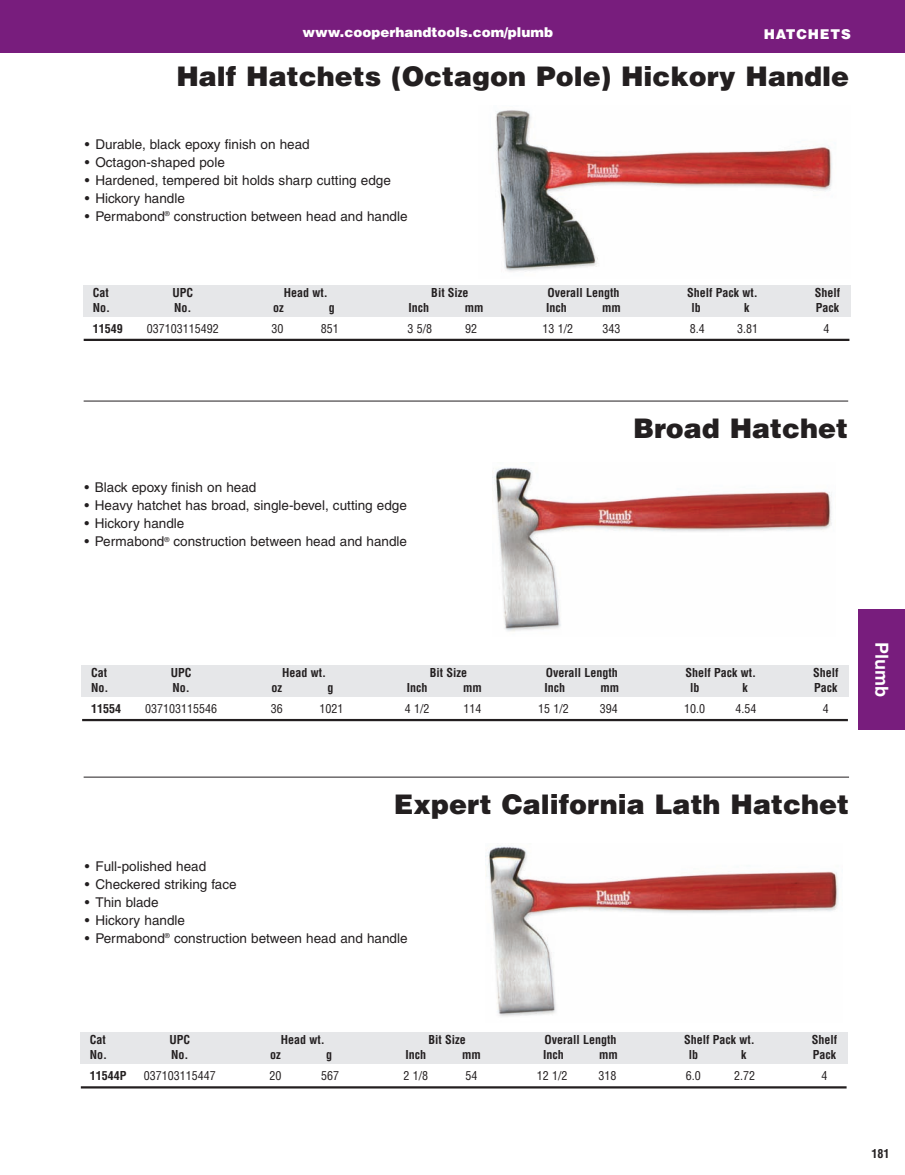
<style>
.page{position:relative;width:905px;height:1175px;background:#fff}
.page>*{position:absolute;margin:0;border:0;box-sizing:border-box;transform-origin:0 0}
.t1{font:900 27px "Helvetica";color:#231f20}
.t2{font:700 18px "Helvetica";color:#fff}
.t3{font:13.5px "Helvetica";color:#231f20}
.t4{font:900 13.5px "Helvetica";color:#fff}
.t5{font:900 13.5px "Helvetica";letter-spacing:.06em;color:#fff}
.t6{font:700 condensed 12px "Helvetica";color:#231f20}
.t7{font:condensed 12px "Helvetica";color:#231f20}
</style>
<div class="page">
<div style="left:0;top:0;width:904px;height:53px;background:#781d7d"></div>
<div style="left:858px;top:609px;width:46px;height:120px;background:#781d7d"></div>
<img style="left:496px;top:110px;width:336px;height:162px">
<div style="left:83px;top:285px;width:767px;height:32px;background:#e6e7e9"></div>
<hr style="left:84px;top:339px;width:765px;height:2px;background:#231f20">
<hr style="left:84px;top:401px;width:764px;height:1px;background:#231f20">
<img style="left:492px;top:467px;width:340px;height:165px">
<div style="left:81px;top:665px;width:768px;height:32px;background:#e6e7e9"></div>
<hr style="left:82px;top:719px;width:765px;height:2px;background:#231f20">
<hr style="left:84px;top:776px;width:765px;height:1px;background:#231f20">
<img style="left:485px;top:845px;width:354px;height:172px">
<div style="left:80px;top:1032px;width:767px;height:32px;background:#e6e7e9"></div>
<hr style="left:81px;top:1086px;width:765px;height:2px;background:#231f20">
<p class="t4" style="left:302px;top:24px;width:252px">www.cooperhandtools.com/plumb</p>
<p class="t5" style="left:763px;top:26px;width:89px">HATCHETS</p>
<h1 class="t1" style="left:176px;top:61px;width:674px">Half Hatchets (Octagon Pole) Hickory Handle</h1>
<p class="t3" style="left:85px;top:139px;width:226px">• Durable, black epoxy finish on head</p>
<p class="t3" style="left:85px;top:157px;width:141px">• Octagon-shaped pole</p>
<p class="t3" style="left:85px;top:175px;width:307px">• Hardened, tempered bit holds sharp cutting edge</p>
<p class="t3" style="left:85px;top:193px;width:102px">• Hickory handle</p>
<p class="t3" style="left:85px;top:211px;width:324px">• Permabond<sup>®</sup> construction between head and handle</p>
<p class="t6" style="left:93px;top:285px;width:18px">Cat</p>
<p class="t6" style="left:172px;top:285px;width:22px">UPC</p>
<p class="t6" style="left:284px;top:285px;width:45px">Head wt.</p>
<p class="t6" style="left:431px;top:285px;width:39px">Bit Size</p>
<p class="t6" style="left:547px;top:285px;width:73px">Overall Length</p>
<p class="t6" style="left:687px;top:285px;width:72px">Shelf Pack wt.</p>
<p class="t6" style="left:814px;top:285px;width:27px">Shelf</p>
<p class="t6" style="left:93px;top:300px;width:19px">No.</p>
<p class="t6" style="left:174px;top:300px;width:19px">No.</p>
<p class="t6" style="left:273px;top:300px;width:12px">oz</p>
<p class="t6" style="left:329px;top:300px;width:7px">g</p>
<p class="t6" style="left:408px;top:300px;width:22px">Inch</p>
<p class="t6" style="left:465px;top:300px;width:20px">mm</p>
<p class="t6" style="left:546px;top:300px;width:22px">Inch</p>
<p class="t6" style="left:602px;top:300px;width:20px">mm</p>
<p class="t6" style="left:691px;top:300px;width:11px">lb</p>
<p class="t6" style="left:744px;top:300px;width:7px">k</p>
<p class="t6" style="left:815px;top:300px;width:25px">Pack</p>
<p class="t6" style="left:93px;top:321px;width:31px">11549</p>
<p class="t7" style="left:147px;top:321px;width:73px">037103115492</p>
<p class="t7" style="left:271px;top:321px;width:13px">30</p>
<p class="t7" style="left:321px;top:321px;width:19px">851</p>
<p class="t7" style="left:407px;top:321px;width:26px">3 5/8</p>
<p class="t7" style="left:465px;top:321px;width:13px">92</p>
<p class="t7" style="left:542px;top:321px;width:32px">13 1/2</p>
<p class="t7" style="left:602px;top:321px;width:19px">343</p>
<p class="t7" style="left:689px;top:321px;width:16px">8.4</p>
<p class="t7" style="left:737px;top:321px;width:22px">3.81</p>
<p class="t7" style="left:823px;top:321px;width:7px">4</p>
<p class="t3" style="left:84px;top:483px;width:173px">• Black epoxy finish on head</p>
<p class="t3" style="left:84px;top:501px;width:324px">• Heavy hatchet has broad, single-bevel, cutting edge</p>
<p class="t3" style="left:84px;top:519px;width:102px">• Hickory handle</p>
<p class="t3" style="left:84px;top:537px;width:324px">• Permabond<sup>®</sup> construction between head and handle</p>
<h1 class="t1" style="left:633px;top:413px;width:216px">Broad Hatchet</h1>
<p class="t6" style="left:91px;top:665px;width:18px">Cat</p>
<p class="t6" style="left:171px;top:665px;width:22px">UPC</p>
<p class="t6" style="left:282px;top:665px;width:45px">Head wt.</p>
<p class="t6" style="left:430px;top:665px;width:39px">Bit Size</p>
<p class="t6" style="left:546px;top:665px;width:73px">Overall Length</p>
<p class="t6" style="left:685px;top:665px;width:72px">Shelf Pack wt.</p>
<p class="t6" style="left:813px;top:665px;width:27px">Shelf</p>
<p class="t6" style="left:91px;top:680px;width:19px">No.</p>
<p class="t6" style="left:172px;top:680px;width:19px">No.</p>
<p class="t6" style="left:271px;top:680px;width:12px">oz</p>
<p class="t6" style="left:327px;top:680px;width:7px">g</p>
<p class="t6" style="left:407px;top:680px;width:22px">Inch</p>
<p class="t6" style="left:463px;top:680px;width:20px">mm</p>
<p class="t6" style="left:544px;top:680px;width:22px">Inch</p>
<p class="t6" style="left:600px;top:680px;width:20px">mm</p>
<p class="t6" style="left:690px;top:680px;width:11px">lb</p>
<p class="t6" style="left:742px;top:680px;width:7px">k</p>
<p class="t6" style="left:814px;top:680px;width:25px">Pack</p>
<p class="t6" style="left:91px;top:701px;width:32px">11554</p>
<p class="t7" style="left:145px;top:701px;width:73px">037103115546</p>
<p class="t7" style="left:271px;top:701px;width:13px">36</p>
<p class="t7" style="left:319px;top:701px;width:25px">1021</p>
<p class="t7" style="left:405px;top:701px;width:26px">4 1/2</p>
<p class="t7" style="left:463px;top:701px;width:19px">114</p>
<p class="t7" style="left:538px;top:701px;width:32px">15 1/2</p>
<p class="t7" style="left:600px;top:701px;width:19px">394</p>
<p class="t7" style="left:684px;top:701px;width:22px">10.0</p>
<p class="t7" style="left:735px;top:701px;width:22px">4.54</p>
<p class="t7" style="left:822px;top:701px;width:7px">4</p>
<h2 class="t2" style="left:889px;top:642px;width:56px;rotate:90deg">Plumb</h2>
<h1 class="t1" style="left:394px;top:789px;width:457px">Expert California Lath Hatchet</h1>
<p class="t3" style="left:85px;top:861px;width:123px">• Full-polished head</p>
<p class="t3" style="left:85px;top:879px;width:153px">• Checkered striking face</p>
<p class="t3" style="left:85px;top:897px;width:75px">• Thin blade</p>
<p class="t3" style="left:85px;top:915px;width:102px">• Hickory handle</p>
<p class="t3" style="left:85px;top:933px;width:324px">• Permabond<sup>®</sup> construction between head and handle</p>
<p class="t6" style="left:90px;top:1033px;width:18px">Cat</p>
<p class="t6" style="left:169px;top:1033px;width:22px">UPC</p>
<p class="t6" style="left:281px;top:1033px;width:45px">Head wt.</p>
<p class="t6" style="left:428px;top:1033px;width:39px">Bit Size</p>
<p class="t6" style="left:544px;top:1033px;width:73px">Overall Length</p>
<p class="t6" style="left:684px;top:1033px;width:72px">Shelf Pack wt.</p>
<p class="t6" style="left:811px;top:1033px;width:27px">Shelf</p>
<p class="t6" style="left:90px;top:1048px;width:19px">No.</p>
<p class="t6" style="left:171px;top:1048px;width:19px">No.</p>
<p class="t6" style="left:270px;top:1048px;width:12px">oz</p>
<p class="t6" style="left:326px;top:1048px;width:7px">g</p>
<p class="t6" style="left:405px;top:1048px;width:22px">Inch</p>
<p class="t6" style="left:462px;top:1048px;width:20px">mm</p>
<p class="t6" style="left:543px;top:1048px;width:22px">Inch</p>
<p class="t6" style="left:599px;top:1048px;width:20px">mm</p>
<p class="t6" style="left:688px;top:1048px;width:11px">lb</p>
<p class="t6" style="left:741px;top:1048px;width:7px">k</p>
<p class="t6" style="left:812px;top:1048px;width:25px">Pack</p>
<p class="t6" style="left:90px;top:1069px;width:38px">11544P</p>
<p class="t7" style="left:144px;top:1069px;width:73px">037103115447</p>
<p class="t7" style="left:269px;top:1069px;width:13px">20</p>
<p class="t7" style="left:321px;top:1069px;width:19px">567</p>
<p class="t7" style="left:403px;top:1069px;width:26px">2 1/8</p>
<p class="t7" style="left:465px;top:1069px;width:13px">54</p>
<p class="t7" style="left:536px;top:1069px;width:32px">12 1/2</p>
<p class="t7" style="left:598px;top:1069px;width:19px">318</p>
<p class="t7" style="left:685px;top:1069px;width:16px">6.0</p>
<p class="t7" style="left:734px;top:1069px;width:22px">2.72</p>
<p class="t7" style="left:821px;top:1069px;width:7px">4</p>
<p class="t6" style="left:871px;top:1146px;width:19px">181</p>
</div>
